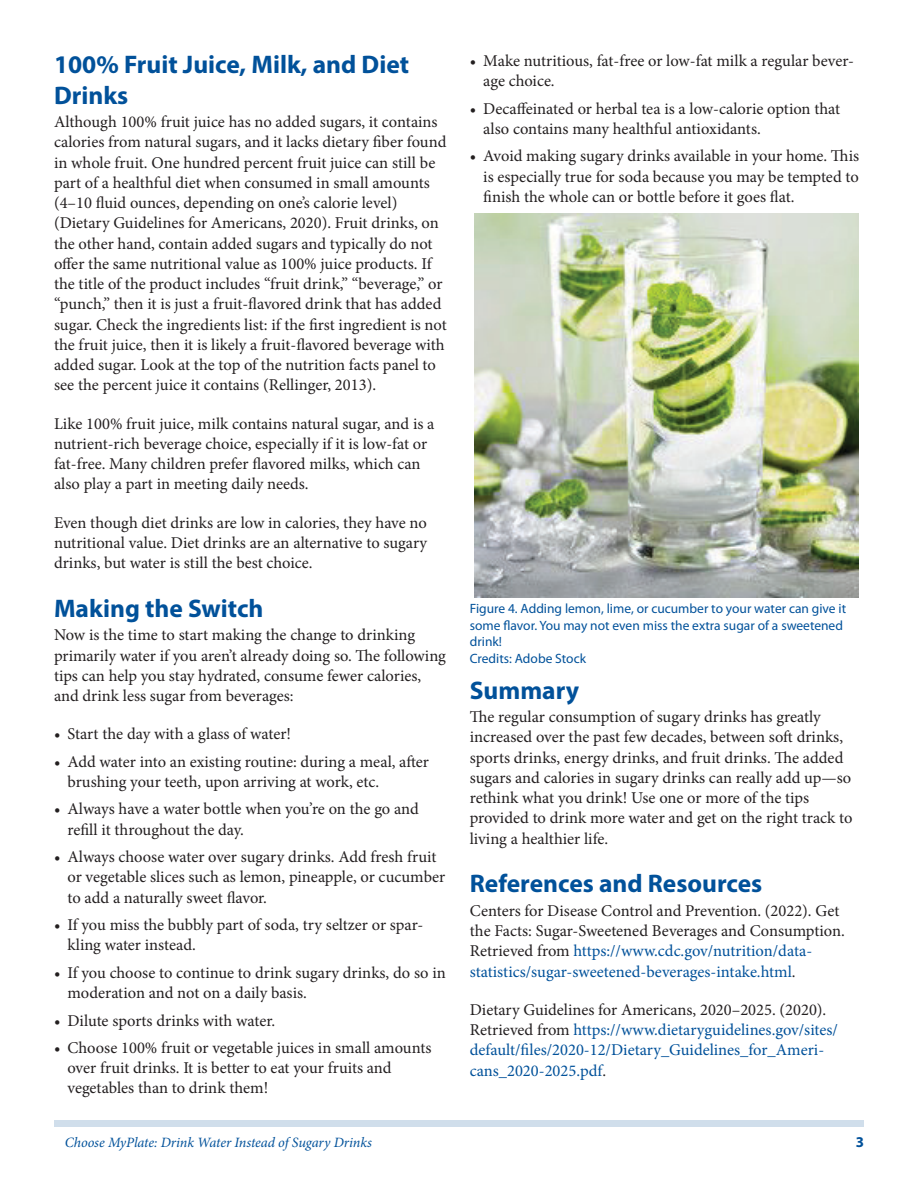
<style>
.page{position:relative;width:918px;height:1188px;background:#fff}
.page>*{position:absolute;margin:0;border:0;box-sizing:border-box;transform-origin:0 0}
.SectionHeading0{font:700 25.5px/30.6px "Myriad Pro";color:#01519a}
.Paragraph{font:16.5px/20.2px "Minion Pro";color:#231f20}
.Paragraph-2{font:16.5px/20.2px "Minion Pro";color:#01519a}
.t1{font:700 15px "Myriad Pro";color:#01519a}
.RunningTitleItalics{font:italic 14.25px "Minion Pro";letter-spacing:-.005em;color:#01519a}
.t2{font:13.5px/16.5px "Myriad Pro";color:#01519a}
.s1{color:#01519a}
.s2{color:#231f20}
</style>
<div class="page">
<div style="left:54px;top:1120px;width:810px;height:7px;background:#d0deeb"></div>
<img style="left:475px;top:214px;width:384px;height:384px">
<p class="SectionHeading0" style="left:54px;top:48px;width:357px">100% Fruit Juice, Milk, and Diet<br>Drinks</p>
<p class="Paragraph" style="left:54px;top:112px;width:394px">Although 100% fruit juice has no added sugars, it contains calories from natural sugars, and it lacks dietary fiber found in whole fruit. One hundred percent fruit juice can still be part of a healthful diet when consumed in small amounts (4–10 fluid ounces, depending on one’s calorie level) (Dietary Guidelines for Americans, 2020). Fruit drinks, on the other hand, contain added sugars and typically do not offer the same nutritional value as 100% juice products. If the title of the product includes “fruit drink,” “beverage,” or “punch,” then it is just a fruit-flavored drink that has added sugar. Check the ingredients list: if the first ingredient is not the fruit juice, then it is likely a fruit-flavored beverage with added sugar. Look at the top of the nutrition facts panel to see the percent juice it contains (Rellinger, 2013).</p>
<p class="Paragraph" style="left:54px;top:413px;width:382px">Like 100% fruit juice, milk contains natural sugar, and is a nutrient-rich beverage choice, especially if it is low-fat or fat-free. Many children prefer flavored milks, which can also play a part in meeting daily needs.</p>
<p class="Paragraph" style="left:54px;top:512px;width:375px;text-align:justify">Even though diet drinks are low in calories, they have no nutritional value. Diet drinks are an alternative to sugary drinks, but water is still the best choice.</p>
<p class="SectionHeading0" style="left:54px;top:592px;width:211px">Making the Switch</p>
<p class="Paragraph" style="left:54px;top:625px;width:394px">Now is the time to start making the change to drinking primarily water if you aren’t already doing so. The following tips can help you stay hydrated, consume fewer calories, and drink less sugar from beverages:</p>
<p class="Paragraph" style="left:54px;top:724px;width:239px">• Start the day with a glass of water!</p>
<p class="Paragraph" style="left:68px;top:751px;width:363px;text-indent:-14px">• Add water into an existing routine: during a meal, after brushing your teeth, upon arriving at work, etc.</p>
<p class="Paragraph" style="left:68px;top:799px;width:353px;text-indent:-14px">• Always have a water bottle when you’re on the go and refill it throughout the day.</p>
<p class="Paragraph" style="left:68px;top:847px;width:379px;text-indent:-14px">• Always choose water over sugary drinks. Add fresh fruit or vegetable slices such as lemon, pineapple, or cucumber to add a naturally sweet flavor.</p>
<p class="Paragraph" style="left:68px;top:915px;width:357px;text-indent:-14px">• If you miss the bubbly part of soda, try seltzer or spar&shy;kling water instead.</p>
<p class="Paragraph" style="left:68px;top:963px;width:380px;text-indent:-14px">• If you choose to continue to drink sugary drinks, do so in moderation and not on a daily basis.</p>
<p class="Paragraph" style="left:54px;top:1010px;width:223px">• Dilute sports drinks with water.</p>
<p class="Paragraph" style="left:68px;top:1038px;width:366px;text-indent:-14px">• Choose 100% fruit or vegetable juices in small amounts over fruit drinks. It is better to eat your fruits and vegetables than to drink them!</p>
<p class="Paragraph" style="left:483px;top:51px;width:372px;text-indent:-14px">• Make nutritious, fat-free or low-fat milk a regular bever&shy;age choice.</p>
<p class="Paragraph" style="left:483px;top:98px;width:358px;text-indent:-14px">• Decaffeinated or herbal tea is a low-calorie option that also contains many healthful antioxidants.</p>
<p class="Paragraph" style="left:483px;top:146px;width:377px;text-align:justify;text-indent:-14px">• Avoid making sugary drinks available in your home. This is especially true for soda because you may be tempted to finish the whole can or bottle before it goes flat.</p>
<p class="t2" style="left:470px;top:600px;width:378px">Figure 4. Adding lemon, lime, or cucumber to your water can give it some flavor. You may not even miss the extra sugar of a sweetened drink!<br>Credits: Adobe Stock</p>
<p class="SectionHeading0" style="left:470px;top:674px;width:111px">Summary</p>
<p class="Paragraph" style="left:470px;top:707px;width:384px">The regular consumption of sugary drinks has greatly increased over the past few decades, between soft drinks, sports drinks, energy drinks, and fruit drinks. The added sugars and calories in sugary drinks can really add up—so rethink what you drink! Use one or more of the tips provided to drink more water and get on the right track to living a healthier life.</p>
<p class="SectionHeading0" style="left:470px;top:868px;width:294px">References and Resources</p>
<p class="Paragraph" style="left:470px;top:900px;width:377px">Centers for Disease Control and Prevention. (2022). Get the Facts: Sugar-Sweetened Beverages and Consumption.<br>Retrieved from <span class="s1">https://www.cdc.gov/nutrition/data&shy;statistics/sugar-sweetened-beverages-intake.html</span>.</p>
<p class="Paragraph-2" style="left:470px;top:999px;width:370px"><span class="s2">Dietary Guidelines for Americans, 2020–2025. (2020).<br>Retrieved from</span> https://www.dietaryguidelines.gov/sites/ default/files/2020-12/Dietary_Guidelines_for_Ameri&shy;cans_2020-2025.pdf<span class="s2">.</span></p>
<p class="RunningTitleItalics" style="left:65px;top:1133px;width:309px">Choose MyPlate: Drink Water Instead of Sugary Drinks</p>
<p class="t1" style="left:856px;top:1133px;width:10px">3</p>
</div>
